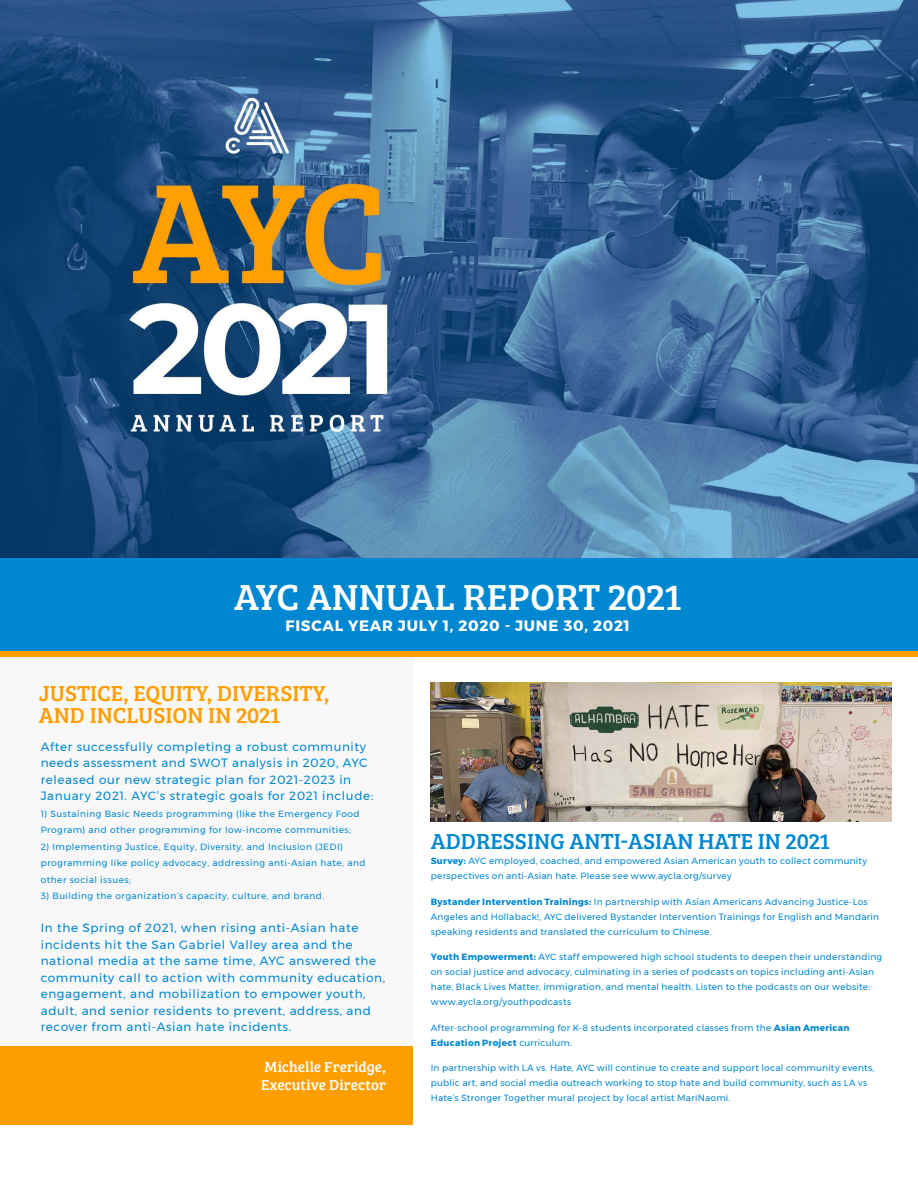
<style>
.page{position:relative;width:918px;height:1188px;background:#fff}
.page>*{position:absolute;margin:0;border:0;box-sizing:border-box;transform-origin:0 0}
.t1{font:37.5px "Bree Serif";color:#fff}
.t2{font:22.5px "Bree Serif";color:#ff9e00}
.t3{font:22.5px "Bree Serif";color:#0087d1}
.t4{font:15px "Bree Serif";letter-spacing:.005em;color:#fff}
.t5{font:700 15px "Montserrat";letter-spacing:.05em;color:#fff}
.t6{font:12px/16.5px "Montserrat";letter-spacing:.05em;color:#0087d1}
.t7{font:9px/15px "Montserrat";letter-spacing:.03em;color:#0087d1}
.t8{font:9px/16.5px "Montserrat";letter-spacing:.05em;color:#0087d1}
.s1{font-weight:700}
</style>
<div class="page">
<div style="left:0;top:654px;width:412px;height:467px;background:#f8f8f8"></div>
<div style="left:0;top:544px;width:918px;height:107px;background:#0087d1"></div>
<div style="left:0;top:651px;width:918px;height:5px;background:#ff9e00"></div>
<div style="left:0;top:1046px;width:412px;height:79px;background:#ff9e00"></div>
<img style="left:431px;top:683px;width:461px;height:138px">
<img style="left:0;top:0;width:918px;height:558px">
<p class="t1" style="left:234px;top:569px;width:449px">AYC ANNUAL REPORT 2021</p>
<p class="t5" style="left:286px;top:614px;width:346px">FISCAL YEAR JULY 1, 2020 - JUNE 30, 2021</p>
<p class="t2" style="left:39px;top:676px;width:292px">JUSTICE, EQUITY, DIVERSITY,</p>
<p class="t2" style="left:39px;top:699px;width:243px">AND INCLUSION IN 2021</p>
<p class="t6" style="left:41px;top:738px;width:334px">After successfully completing a robust community needs assessment and SWOT analysis in 2020, AYC released our new strategic plan for 2021-2023 in January 2021. AYC’s strategic goals for 2021 include:</p>
<p class="t8" style="left:41px;top:805px;width:320px">1) Sustaining Basic Needs programming (like the Emergency Food<br>Program) and other programming for low-income communities;</p>
<p class="t8" style="left:41px;top:838px;width:326px">2) Implementing Justice, Equity, Diversity, and Inclusion (JEDI) programming like policy advocacy, addressing anti-Asian hate, and other social issues;</p>
<p class="t8" style="left:41px;top:888px;width:285px">3) Building the organization’s capacity, culture, and brand.</p>
<p class="t6" style="left:41px;top:919px;width:346px">In the Spring of 2021, when rising anti-Asian hate incidents hit the San Gabriel Valley area and the national media at the same time, AYC answered the community call to action with community education, engagement, and mobilization to empower youth, adult, and senior residents to prevent, address, and recover from anti-Asian hate incidents.</p>
<p class="t4" style="left:265px;top:1055px;width:123px">Michelle Freridge,</p>
<p class="t4" style="left:261px;top:1073px;width:126px">Executive Director</p>
<p class="t3" style="left:431px;top:825px;width:401px">ADDRESSING ANTI-ASIAN HATE IN 2021</p>
<p class="t7" style="left:431px;top:854px;width:438px"><span class="s1">Survey:</span> AYC employed, coached, and empowered Asian American youth to collect community perspectives on anti-Asian hate. Please see www.aycla.org/survey</p>
<p class="t7" style="left:431px;top:894px;width:450px"><span class="s1">Bystander Intervention Trainings:</span> In partnership with Asian Americans Advancing Justice-Los<br>Angeles and Hollaback!, AYC delivered Bystander Intervention Trainings for English and Mandarin speaking residents and translated the curriculum to Chinese.</p>
<p class="t7" style="left:431px;top:950px;width:453px"><span class="s1">Youth Empowerment:</span> AYC staff empowered high school students to deepen their understanding on social justice and advocacy, culminating in a series of podcasts on topics including anti-Asian hate, Black Lives Matter, immigration, and mental health. Listen to the podcasts on our website: www.aycla.org/youthpodcasts</p>
<p class="t7" style="left:431px;top:1020px;width:420px">After-school programming for K-8 students incorporated classes from the <span class="s1">Asian American<br>Education Project</span> curriculum.</p>
<p class="t7" style="left:431px;top:1061px;width:445px">In partnership with LA vs. Hate, AYC will continue to create and support local community events, public art, and social media outreach working to stop hate and build community, such as LA vs<br>Hate’s Stronger Together mural project by local artist MariNaomi.</p>
</div>
